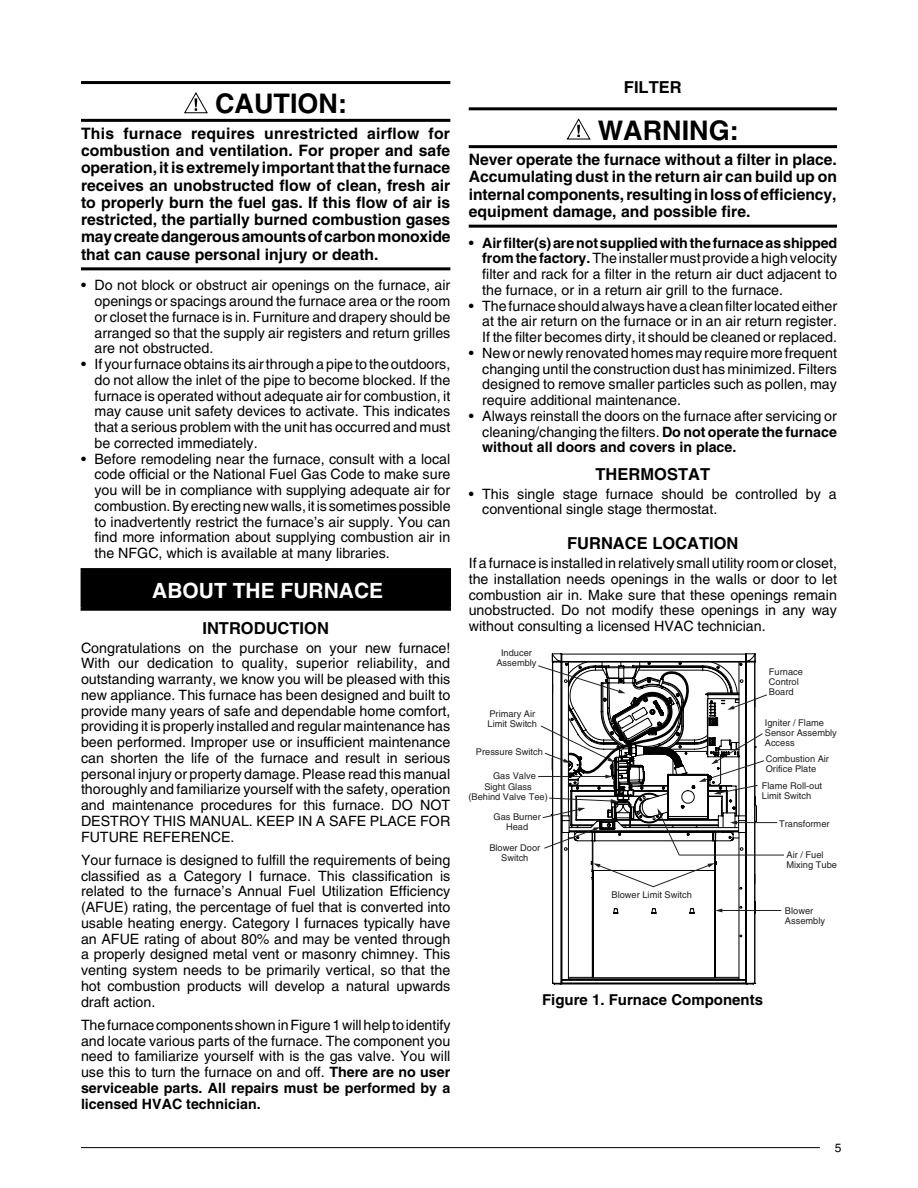
<style>
.page{position:relative;width:918px;height:1188px;background:#fff}
.page>*{position:absolute;margin:0;border:0;box-sizing:border-box;transform-origin:0 0}
.t1{font:700 27px "Helvetica";color:#000}
.t2{font:700 21px "Helvetica";color:#fff}
.t3{font:700 16.5px "Helvetica";color:#000}
.t4{font:700 15.75px/17.2px "Helvetica";color:#000;text-align:justify}
.t5{font:700 15px "Helvetica";color:#000}
.t6{font:14.25px/15.8px "Helvetica";color:#000;text-align:justify}
.t7{font:12px "Helvetica";color:#000}
.t8{font:9.3px/9.9px "Helvetica";color:#231f20}
.s1{font-weight:700}
</style>
<div class="page">
<hr style="left:81px;top:1147px;width:739px;height:1px;background:#000">
<hr style="left:469px;top:107px;width:368px;height:3px;background:#000">
<hr style="left:469px;top:145px;width:368px;height:3px;background:#000">
<hr style="left:469px;top:225px;width:368px;height:3px;background:#000">
<svg style="left:567px;top:119px;width:23px;height:20px"></svg>
<div style="left:82px;top:570px;width:368px;height:39px;background:#000"></div>
<hr style="left:81px;top:568px;width:370px;height:3px;background:#000">
<hr style="left:81px;top:571px;width:3px;height:37px;background:#000">
<hr style="left:448px;top:571px;width:3px;height:37px;background:#000">
<hr style="left:81px;top:608px;width:370px;height:3px;background:#000">
<svg style="left:552px;top:654px;width:203px;height:330px"></svg>
<hr style="left:736px;top:822px;width:41px;height:1px;background:#231f20">
<hr style="left:679px;top:855px;width:105px;height:1px;background:#231f20">
<hr style="left:721px;top:910px;width:60px;height:1px;background:#231f20">
<svg style="left:538px;top:662px;width:229px;height:316px"></svg>
<hr style="left:81px;top:81px;width:369px;height:3px;background:#000">
<hr style="left:81px;top:119px;width:369px;height:3px;background:#000">
<hr style="left:81px;top:267px;width:369px;height:3px;background:#000">
<svg style="left:184px;top:92px;width:24px;height:21px"></svg>
<h1 class="t1" style="left:215px;top:87px;width:133px">CAUTION:</h1>
<p class="t4" style="left:81px;top:124px;width:371px">This furnace requires unrestricted airflow for combustion and ventilation. For proper and safe operation, it is extremely important that the furnace receives an unobstructed flow of clean, fresh air to properly burn the fuel gas. If this flow of air is restricted, the partially burned combustion gases may create dangerous amounts of carbon monoxide that can cause personal injury or death.</p>
<p class="t6" style="left:94px;top:277px;width:357px;text-indent:-13px">• Do not block or obstruct air openings on the furnace, air openings or spacings around the furnace area or the room or closet the furnace is in. Furniture and drapery should be arranged so that the supply air registers and return grilles are not obstructed.</p>
<p class="t6" style="left:94px;top:356px;width:357px;text-indent:-13px">• If your furnace obtains its air through a pipe to the outdoors, do not allow the inlet of the pipe to become blocked. If the furnace is operated without adequate air for combustion, it may cause unit safety devices to activate. This indicates that a serious problem with the unit has occurred and must be corrected immediately.</p>
<p class="t6" style="left:94px;top:451px;width:358px;text-indent:-13px">• Before remodeling near the furnace, consult with a local code official or the National Fuel Gas Code to make sure you will be in compliance with supplying adequate air for combustion. By erecting new walls, it is sometimes possible to inadvertently restrict the furnace’s air supply. You can find more information about supplying combustion air in the NFGC, which is available at many libraries.</p>
<h2 class="t2" style="left:152px;top:577px;width:232px">ABOUT THE FURNACE</h2>
<p class="t3" style="left:202px;top:618px;width:128px">INTRODUCTION</p>
<p class="t6" style="left:81px;top:640px;width:371px">Congratulations on the purchase on your new furnace!<br>With our dedication to quality, superior reliability, and outstanding warranty, we know you will be pleased with this new appliance. This furnace has been designed and built to provide many years of safe and dependable home comfort, providing it is properly installed and regular maintenance has been performed. Improper use or insufficient maintenance can shorten the life of the furnace and result in serious personal injury or property damage. Please read this manual thoroughly and familiarize yourself with the safety, operation and maintenance procedures for this furnace. DO NOT DESTROY THIS MANUAL. KEEP IN A SAFE PLACE FOR FUTURE REFERENCE.</p>
<p class="t6" style="left:81px;top:852px;width:371px">Your furnace is designed to fulfill the requirements of being classified as a Category I furnace. This classification is related to the furnace’s Annual Fuel Utilization Efficiency (AFUE) rating, the percentage of fuel that is converted into usable heating energy. Category I furnaces typically have an AFUE rating of about 80% and may be vented through a properly designed metal vent or masonry chimney. This venting system needs to be primarily vertical, so that the hot combustion products will develop a natural upwards draft action.</p>
<p class="t6" style="left:81px;top:1017px;width:371px">The furnace components shown in Figure 1 will help to identify and locate various parts of the furnace. The component you need to familiarize yourself with is the gas valve. You will use this to turn the furnace on and off. <span class="s1">There are no user serviceable parts. All repairs must be performed by a licensed HVAC technician.</span></p>
<p class="t3" style="left:624px;top:77px;width:59px">FILTER</p>
<h1 class="t1" style="left:598px;top:114px;width:142px">WARNING:</h1>
<p class="t4" style="left:469px;top:151px;width:370px">Never operate the furnace without a filter in place.<br>Accumulating dust in the return air can build up on internal components, resulting in loss of efficiency, equipment damage, and possible fire.</p>
<p class="t6" style="left:482px;top:235px;width:357px;text-indent:-13px">• <span class="s1">Air filter(s) are not supplied with the furnace as shipped from the factory.</span> The installer must provide a high velocity filter and rack for a filter in the return air duct adjacent to the furnace, or in a return air grill to the furnace.</p>
<p class="t6" style="left:482px;top:298px;width:356px;text-indent:-13px">• The furnace should always have a clean filter located either at the air return on the furnace or in an air return register.<br>If the filter becomes dirty, it should be cleaned or replaced.</p>
<p class="t6" style="left:482px;top:345px;width:356px;text-indent:-13px">• New or newly renovated homes may require more frequent changing until the construction dust has minimized. Filters designed to remove smaller particles such as pollen, may require additional maintenance.</p>
<p class="t6" style="left:482px;top:408px;width:356px;text-indent:-13px">• Always reinstall the doors on the furnace after servicing or cleaning/changing the filters. <span class="s1">Do not operate the furnace without all doors and covers in place.</span></p>
<p class="t3" style="left:596px;top:464px;width:116px">THERMOSTAT</p>
<p class="t6" style="left:482px;top:486px;width:356px;text-indent:-13px">• This single stage furnace should be controlled by a conventional single stage thermostat.</p>
<p class="t3" style="left:567px;top:533px;width:173px">FURNACE LOCATION</p>
<p class="t6" style="left:469px;top:555px;width:370px">If a furnace is installed in relatively small utility room or closet, the installation needs openings in the walls or door to let combustion air in. Make sure that these openings remain unobstructed. Do not modify these openings in any way without consulting a licensed HVAC technician.</p>
<p class="t8" style="left:496px;top:648px;width:42px;text-align:center">Inducer<br>Assembly</p>
<p class="t8" style="left:488px;top:709px;width:51px">Primary Air<br>Limit Switch</p>
<p class="t8" style="left:476px;top:747px;width:68px">Pressure Switch</p>
<p class="t8" style="left:493px;top:771px;width:44px">Gas Valve</p>
<p class="t8" style="left:468px;top:782px;width:81px;text-align:center">Sight Glass (Behind Valve Tee)</p>
<p class="t8" style="left:493px;top:812px;width:49px;text-align:center">Gas Burner<br>Head</p>
<p class="t8" style="left:489px;top:843px;width:52px;text-align:center">Blower Door<br>Switch</p>
<p class="t8" style="left:612px;top:890px;width:82px">Blower Limit Switch</p>
<p class="t8" style="left:769px;top:667px;width:35px">Furnace<br>Control<br>Board</p>
<p class="t8" style="left:765px;top:718px;width:74px">Igniter / Flame<br>Sensor Assembly<br>Access</p>
<p class="t8" style="left:766px;top:754px;width:65px">Combustion Air<br>Orifice Plate</p>
<p class="t8" style="left:762px;top:781px;width:62px">Flame Roll-out<br>Limit Switch</p>
<p class="t8" style="left:779px;top:819px;width:52px">Transformer</p>
<p class="t8" style="left:787px;top:849px;width:52px">Air / Fuel<br>Mixing Tube</p>
<p class="t8" style="left:785px;top:905px;width:42px">Blower<br>Assembly</p>
<p class="t5" style="left:542px;top:991px;width:222px">Figure 1. Furnace Components</p>
<p class="t7" style="left:835px;top:1141px;width:8px">5</p>
</div>
